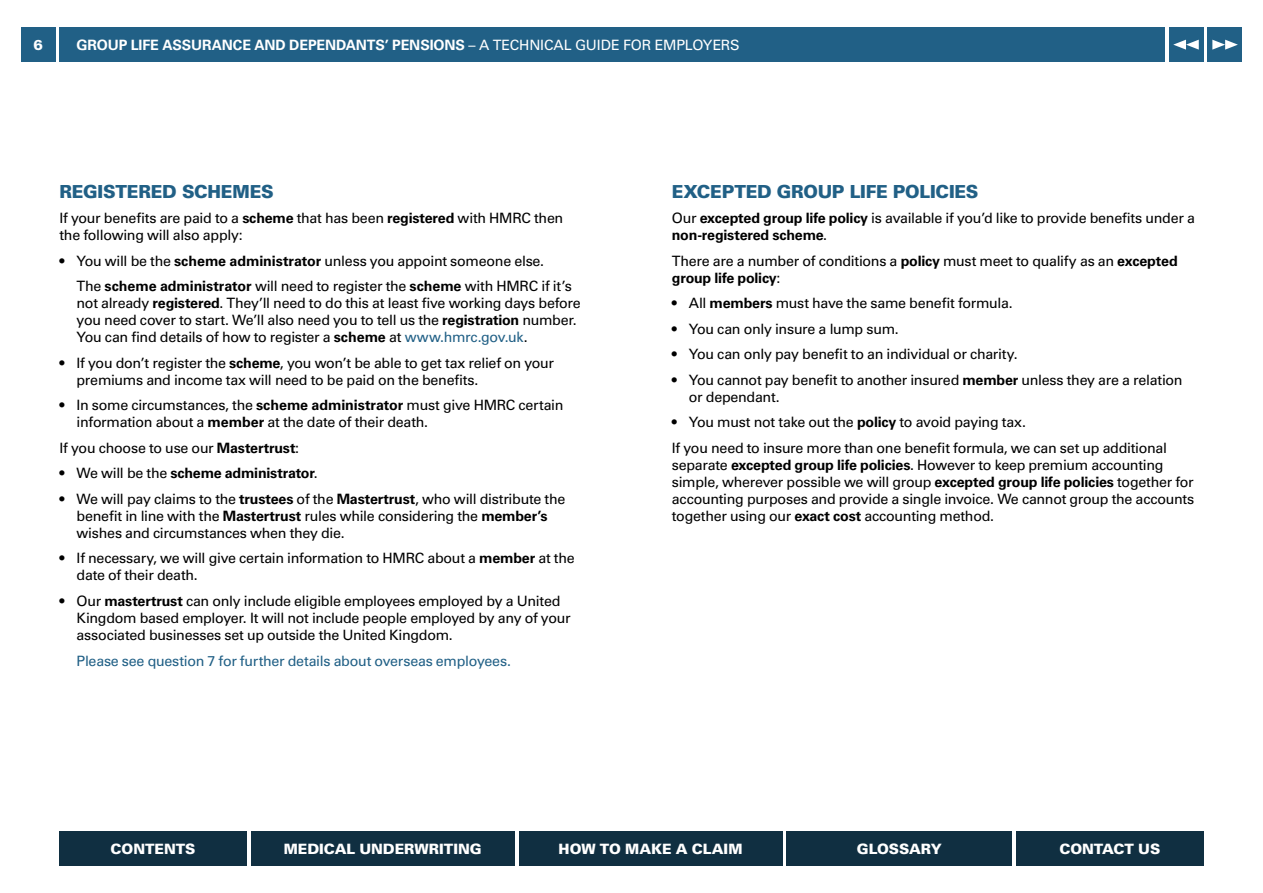
<style>
.page{position:relative;width:1263px;height:893px;background:#fff}
.page>*{position:absolute;margin:0;border:0;box-sizing:border-box;transform-origin:0 0}
.t1{font:900 18px "Univers LT";letter-spacing:-.015em;color:#216086}
.t2{font:14.25px/17px "Univers LT";letter-spacing:-.02em;color:#000}
.t3{font:700 14.25px "Univers LT Std";letter-spacing:-.01em;color:#fff}
.t4{font:900 14.25px "Univers LT";letter-spacing:-.005em;color:#fff}
.t5{font:14.25px "Univers LT";letter-spacing:-.02em;color:#216086}
.t6{font:700 14.25px "Univers LT";letter-spacing:-.015em;color:#000}
.s1{font-family:"Univers LT";font-weight:400}
.s2{font-weight:700}
.s3{color:#216086}
.s4{font-weight:400}
</style>
<div class="page">
<div style="left:60px;top:28px;width:1105px;height:34px;background:#216086"></div>
<div style="left:21px;top:28px;width:34px;height:34px;background:#216086"></div>
<div style="left:60px;top:831px;width:187px;height:34px;background:#102f41"></div>
<div style="left:1016px;top:831px;width:187px;height:34px;background:#102f41"></div>
<div style="left:251px;top:831px;width:263px;height:34px;background:#102f41"></div>
<div style="left:519px;top:831px;width:263px;height:34px;background:#102f41"></div>
<div style="left:787px;top:831px;width:225px;height:34px;background:#102f41"></div>
<div style="left:1208px;top:28px;width:34px;height:34px;background:#216086"></div>
<svg style="left:1212px;top:40px;width:26px;height:10px"></svg>
<div style="left:1169px;top:28px;width:34px;height:34px;background:#216086"></div>
<svg style="left:1173px;top:40px;width:26px;height:10px"></svg>
<p class="t4" style="left:34px;top:36px;width:11px">6</p>
<p class="t3" style="left:77px;top:37px;width:665px">GROUP LIFE ASSURANCE AND DEPENDANTS’ PENSIONS <span class="s1">– A TECHNICAL GUIDE FOR EMPLOYERS</span></p>
<p class="t1" style="left:60px;top:180px;width:216px">REGISTERED SCHEMES</p>
<p class="t2" style="left:60px;top:210px;width:505px">If your benefits are paid to a <span class="s2">scheme</span> that has been <span class="s2">registered</span> with HMRC then the following will also apply:</p>
<p class="t2" style="left:77px;top:248px;width:497px;line-height:25.5px;text-indent:-17px">• You will be the <span class="s2">scheme administrator</span> unless you appoint someone else.<br>The <span class="s2">scheme administrator</span> will need to register the <span class="s2">scheme</span> with HMRC if it’s</p>
<p class="t2" style="left:77px;top:295px;width:506px">not already <span class="s2">registered</span>. They’ll need to do this at least five working days before you need cover to start. We’ll also need you to tell us the <span class="s2">registration</span> number.<br>You can find details of how to register a <span class="s2">scheme</span> at <span class="s3">www.hmrc.gov.uk</span>.</p>
<p class="t2" style="left:77px;top:354px;width:479px;text-indent:-17px">• If you don’t register the <span class="s2">scheme</span>, you won’t be able to get tax relief on your premiums and income tax will need to be paid on the benefits.</p>
<p class="t2" style="left:77px;top:397px;width:488px;text-indent:-17px">• In some circumstances, the <span class="s2">scheme administrator</span> must give HMRC certain information about a <span class="s2">member</span> at the date of their death.</p>
<p class="t2" style="left:60px;top:439px;width:241px">If you choose to use our <span class="s2">Mastertrust</span>:</p>
<p class="t6" style="left:60px;top:465px;width:260px"><span class="s4">• We will be the</span> scheme administrator<span class="s4">.</span></p>
<p class="t2" style="left:77px;top:490px;width:490px;text-indent:-17px">• We will pay claims to the <span class="s2">trustees</span> of the <span class="s2">Mastertrust</span>, who will distribute the benefit in line with the <span class="s2">Mastertrust</span> rules while considering the <span class="s2">member’s </span>wishes and circumstances when they die.</p>
<p class="t2" style="left:77px;top:550px;width:500px;text-indent:-17px">• If necessary, we will give certain information to HMRC about a <span class="s2">member</span> at the date of their death.</p>
<p class="t2" style="left:77px;top:592px;width:495px;text-indent:-17px">• Our <span class="s2">mastertrust</span> can only include eligible employees employed by a United<br>Kingdom based employer. It will not include people employed by any of your associated businesses set up outside the United Kingdom.</p>
<p class="t5" style="left:77px;top:652px;width:436px">Please see question 7 for further details about overseas employees.</p>
<p class="t1" style="left:672px;top:180px;width:308px">EXCEPTED GROUP LIFE POLICIES</p>
<p class="t2" style="left:672px;top:210px;width:524px">Our <span class="s2">excepted group life policy</span> is available if you’d like to provide benefits under a <span class="s2">non-registered scheme</span>.</p>
<p class="t2" style="left:672px;top:252px;width:507px">There are a number of conditions a <span class="s2">policy</span> must meet to qualify as an <span class="s2">excepted group life policy</span>:</p>
<p class="t2" style="left:672px;top:295px;width:342px">• All <span class="s2">members</span> must have the same benefit formula.</p>
<p class="t2" style="left:672px;top:320px;width:228px">• You can only insure a lump sum.</p>
<p class="t2" style="left:672px;top:346px;width:347px">• You can only pay benefit to an individual or charity.</p>
<p class="t2" style="left:689px;top:371px;width:495px;text-indent:-17px">• You cannot pay benefit to another insured <span class="s2">member</span> unless they are a relation or dependant.</p>
<p class="t2" style="left:672px;top:410px;width:497px;line-height:25.5px">• You must not take out the <span class="s2">policy</span> to avoid paying tax.<br>If you need to insure more than one benefit formula, we can set up additional</p>
<p class="t2" style="left:672px;top:456px;width:524px">separate <span class="s2">excepted group life policies</span>. However to keep premium accounting simple, wherever possible we will group <span class="s2">excepted group life policies</span> together for accounting purposes and provide a single invoice. We cannot group the accounts together using our <span class="s2">exact cost</span> accounting method.</p>
<p class="t4" style="left:111px;top:840px;width:86px">CONTENTS</p>
<p class="t4" style="left:284px;top:840px;width:199px">MEDICAL UNDERWRITING</p>
<p class="t4" style="left:559px;top:840px;width:185px">HOW TO MAKE A CLAIM</p>
<p class="t4" style="left:857px;top:840px;width:86px">GLOSSARY</p>
<p class="t4" style="left:1059px;top:840px;width:102px">CONTACT US</p>
</div>
